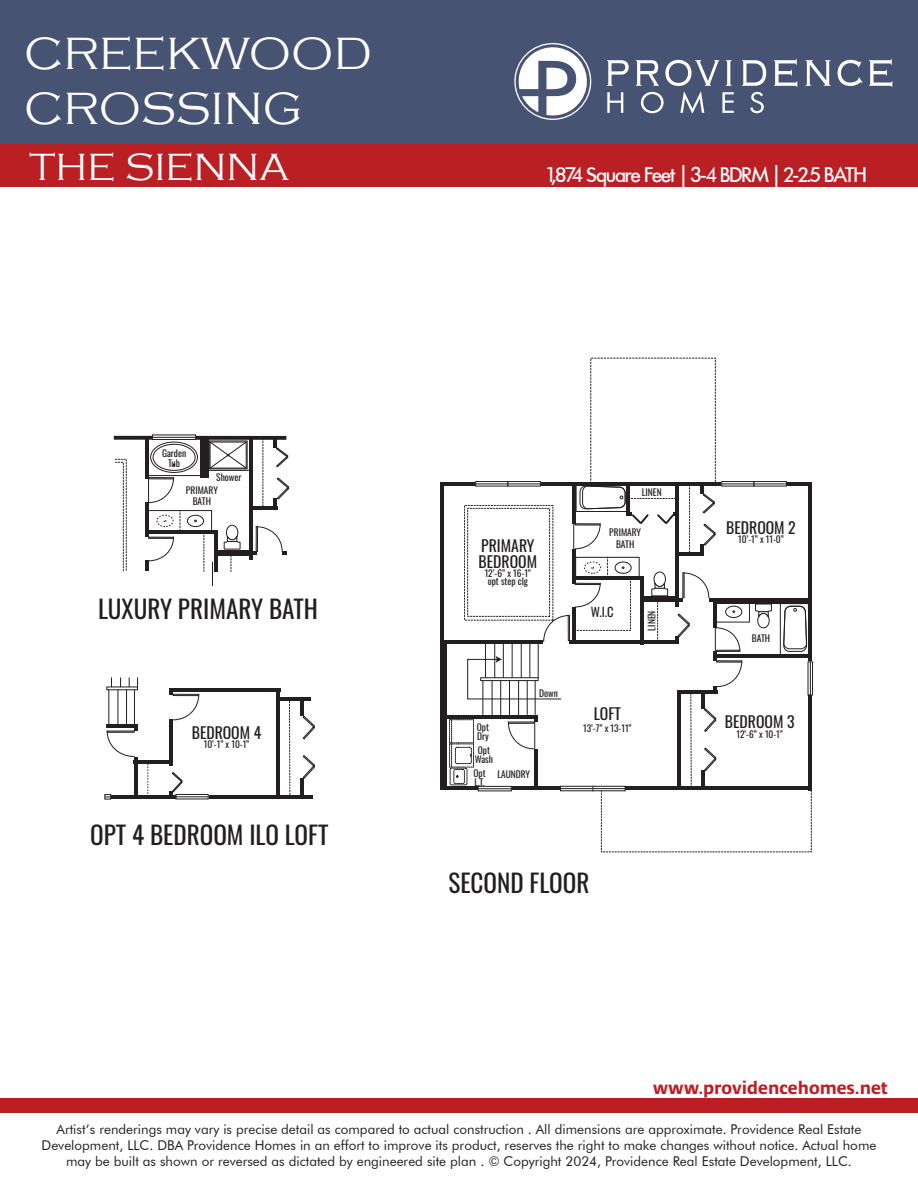
<style>
.page{position:relative;width:918px;height:1188px;background:#fff}
.page>*{position:absolute;margin:0;border:0;box-sizing:border-box;transform-origin:0 0}
.t1{font:300 46.5px/55.8px "Copperplate Gothic";color:#fff}
.t2{font:300 39px "Copperplate Gothic";color:#fff}
.t3{font:25.2px "Oswald";color:#231f20}
.t4{font:500 22.5px "Futura";color:#fff}
.t5{font:700 18px "Ardoise Std";color:#ba1f24}
.t6{font:15.75px/15.8px "Oswald";color:#231f20}
.t7{font:13.5px/16.2px "Futura BT";color:#231f20;text-align:center}
.t8{font:12.6px "Oswald";color:#231f20}
.t9{font:9.45px/9.4px "Oswald";color:#231f20;text-align:center}
.s1{font-family:"Minion Pro";font-weight:700}
</style>
<div class="page">
<hr style="left:440px;top:483px;width:4px;height:307px;background:#231f20">
<hr style="left:440px;top:786px;width:370px;height:4px;background:#231f20">
<div style="left:441px;top:640px;width:5px;height:150px;background:#231f20"></div>
<hr style="left:440px;top:482px;width:370px;height:4px;background:#231f20">
<hr style="left:444px;top:715px;width:94px;height:4px;background:#231f20">
<hr style="left:440px;top:640px;width:103px;height:4px;background:#231f20">
<hr style="left:134px;top:757px;width:4px;height:41px;background:#231f20">
<hr style="left:107px;top:795px;width:206px;height:4px;background:#231f20">
<hr style="left:170px;top:688px;width:110px;height:4px;background:#231f20">
<hr style="left:106px;top:724px;width:31px;height:4px;background:#231f20">
<hr style="left:276px;top:688px;width:4px;height:109px;background:#231f20">
<svg style="left:107px;top:724px;width:31px;height:33px"></svg>
<div style="left:107px;top:731px;width:27px;height:2px;border:1px solid #231f20"></div>
<svg style="left:148px;top:764px;width:1px;height:30px"></svg>
<hr style="left:109px;top:690px;width:1px;height:34px;background:#231f20">
<hr style="left:118px;top:690px;width:1px;height:34px;background:#231f20">
<hr style="left:126px;top:690px;width:1px;height:34px;background:#231f20">
<hr style="left:134px;top:690px;width:1px;height:34px;background:#231f20">
<svg style="left:105px;top:794px;width:6px;height:5px"></svg>
<div style="left:176px;top:794px;width:32px;height:5px;background:#686666"></div>
<div style="left:176px;top:794px;width:32px;height:5px;border:1px solid #231f20"></div>
<hr style="left:176px;top:797px;width:32px;height:1px;background:#231f20">
<hr style="left:169px;top:720px;width:4px;height:46px;background:#231f20">
<hr style="left:134px;top:760px;width:39px;height:4px;background:#231f20">
<svg style="left:169px;top:772px;width:14px;height:24px"></svg>
<svg style="left:169px;top:688px;width:30px;height:32px"></svg>
<div style="left:173px;top:694px;width:26px;height:2px;border:1px solid #231f20"></div>
<hr style="left:146px;top:530px;width:71px;height:4px;background:#231f20">
<hr style="left:249px;top:438px;width:4px;height:122px;background:#231f20">
<hr style="left:145px;top:503px;width:4px;height:34px;background:#231f20">
<hr style="left:273px;top:437px;width:4px;height:11px;background:#231f20">
<svg style="left:114px;top:436px;width:172px;height:4px"></svg>
<hr style="left:214px;top:530px;width:3px;height:41px;background:#231f20">
<div style="left:216px;top:550px;width:35px;height:5px;background:#231f20"></div>
<hr style="left:249px;top:506px;width:28px;height:4px;background:#231f20">
<div style="left:200px;top:437px;width:8px;height:41px;background:#231f20"></div>
<svg style="left:204px;top:534px;width:1px;height:38px"></svg>
<svg style="left:263px;top:440px;width:1px;height:66px"></svg>
<hr style="left:145px;top:561px;width:4px;height:10px;background:#231f20">
<hr style="left:145px;top:438px;width:4px;height:41px;background:#231f20">
<svg style="left:148px;top:539px;width:26px;height:22px"></svg>
<div style="left:148px;top:537px;width:26px;height:2px;border:1px solid #231f20"></div>
<svg style="left:148px;top:479px;width:26px;height:27px"></svg>
<div style="left:148px;top:477px;width:26px;height:2px;border:1px solid #231f20"></div>
<hr style="left:273px;top:498px;width:4px;height:11px;background:#231f20">
<svg style="left:253px;top:526px;width:33px;height:29px"></svg>
<div style="left:152px;top:435px;width:44px;height:5px;border:1px solid #231f20"></div>
<hr style="left:152px;top:437px;width:44px;height:1px;background:#231f20">
<svg style="left:276px;top:447px;width:13px;height:20px"></svg>
<svg style="left:277px;top:478px;width:12px;height:22px"></svg>
<hr style="left:147px;top:475px;width:55px;height:1px;background:#231f20">
<div style="left:808px;top:662px;width:5px;height:33px;border:1px solid #231f20"></div>
<hr style="left:276px;top:697px;width:35px;height:4px;background:#231f20">
<hr style="left:300px;top:700px;width:4px;height:16px;background:#231f20">
<hr style="left:300px;top:778px;width:4px;height:17px;background:#231f20">
<svg style="left:289px;top:701px;width:1px;height:94px"></svg>
<svg style="left:303px;top:716px;width:12px;height:24px"></svg>
<svg style="left:303px;top:755px;width:12px;height:24px"></svg>
<svg style="left:115px;top:459px;width:12px;height:112px"></svg>
<svg style="left:212px;top:562px;width:1px;height:24px"></svg>
<svg style="left:224px;top:525px;width:17px;height:47px"></svg>
<div style="left:187px;top:515px;width:17px;height:12px;border:1px solid #231f20;border-radius:50%"></div>
<div style="left:157px;top:515px;width:16px;height:12px;border:1px dashed #231f20;border-radius:50%"></div>
<div style="left:148px;top:510px;width:64px;height:21px;border:1px solid #231f20"></div>
<svg style="left:180px;top:510px;width:1px;height:21px"></svg>
<div style="left:150px;top:442px;width:48px;height:31px;border:1px solid #231f20;border-radius:50%"></div>
<div style="left:153px;top:444px;width:42px;height:27px;border:1px solid #231f20;border-radius:50%"></div>
<div style="left:209px;top:441px;width:38px;height:28px;border:1px solid #231f20"></div>
<svg style="left:210px;top:442px;width:37px;height:27px"></svg>
<hr style="left:208px;top:470px;width:41px;height:1px;background:#231f20">
<svg style="left:449px;top:357px;width:363px;height:496px"></svg>
<div style="left:0;top:0;width:918px;height:145px;background:#475372"></div>
<div style="left:0;top:145px;width:918px;height:42px;background:#ba1f24"></div>
<div style="left:0;top:1099px;width:918px;height:14px;background:#ba1f24"></div>
<svg style="left:514px;top:43px;width:77px;height:77px"></svg>
<svg style="left:607px;top:60px;width:22px;height:26px"></svg>
<svg style="left:742px;top:60px;width:24px;height:26px"></svg>
<svg style="left:774px;top:59px;width:23px;height:28px"></svg>
<svg style="left:806px;top:60px;width:25px;height:26px"></svg>
<svg style="left:838px;top:60px;width:25px;height:26px"></svg>
<svg style="left:869px;top:59px;width:23px;height:28px"></svg>
<svg style="left:607px;top:92px;width:16px;height:21px"></svg>
<svg style="left:636px;top:60px;width:98px;height:54px"></svg>
<svg style="left:750px;top:92px;width:14px;height:21px"></svg>
<h1 class="t1" style="left:24px;top:26px;width:349px">CREEKWOOD<br>CROSSING</h1>
<h2 class="t2" style="left:30px;top:146px;width:260px">THE SIENNA</h2>
<h3 class="t4" style="left:548px;top:164px;width:320px">1,874 Square Feet <span class="s1">|</span> 3-4 BDRM <span class="s1">|</span> 2-2.5 BATH</h3>
<p class="t9" style="left:162px;top:448px;width:26px">Garden<br>Tub</p>
<p class="t9" style="left:216px;top:472px;width:27px">Shower</p>
<p class="t9" style="left:186px;top:484px;width:33px;line-height:11.4px">PRIMARY<br>BATH</p>
<h3 class="t3" style="left:98px;top:586px;width:222px">LUXURY PRIMARY BATH</h3>
<p class="t6" style="left:192px;top:723px;width:71px">BEDROOM 4</p>
<p class="t9" style="left:204px;top:739px;width:47px">10’-1” x 10-1”</p>
<h3 class="t3" style="left:90px;top:813px;width:240px">OPT 4 BEDROOM ILO LOFT</h3>
<p class="t6" style="left:479px;top:536px;width:60px">PRIMARY<br>BEDROOM</p>
<p class="t9" style="left:485px;top:569px;width:48px;line-height:7.8px">12’-6” x 16-1” opt step clg</p>
<p class="t9" style="left:539px;top:687px;width:20px">Down</p>
<p class="t9" style="left:477px;top:721px;width:14px;text-align:left">Opt<br>Dry</p>
<p class="t9" style="left:475px;top:744px;width:20px">Opt<br>Wash</p>
<p class="t9" style="left:473px;top:767px;width:14px;text-align:left">Opt<br>L.T.</p>
<p class="t9" style="left:497px;top:769px;width:34px">LAUNDRY</p>
<p class="t9" style="left:642px;top:486px;width:21px">LINEN</p>
<p class="t9" style="left:609px;top:526px;width:33px;line-height:11.4px">PRIMARY<br>BATH</p>
<p class="t8" style="left:591px;top:600px;width:24px">W.I.C</p>
<p class="t9" style="left:646px;top:631px;width:21px;rotate:-90deg">LINEN</p>
<p class="t6" style="left:594px;top:704px;width:29px">LOFT</p>
<p class="t9" style="left:583px;top:723px;width:50px">13’-7” x 13-11”</p>
<h3 class="t3" style="left:448px;top:860px;width:143px">SECOND FLOOR</h3>
<p class="t6" style="left:726px;top:518px;width:71px">BEDROOM 2</p>
<p class="t9" style="left:738px;top:534px;width:47px">10’-1” x 11-0”</p>
<p class="t9" style="left:752px;top:633px;width:20px">BATH</p>
<p class="t6" style="left:725px;top:712px;width:71px">BEDROOM 3</p>
<p class="t9" style="left:737px;top:728px;width:48px">12’-6” x 10-1”</p>
<h3 class="t5" style="left:653px;top:1078px;width:237px">www.providencehomes.net</h3>
<p class="t7" style="left:42px;top:1121px;width:836px">Artist’s renderings may vary is precise detail as compared to actual construction . All dimensions are approximate. Providence Real Estate<br>Development, LLC. DBA Providence Homes in an effort to improve its product, reserves the right to make changes without notice. Actual home may be built as shown or reversed as dictated by engineered site plan . © Copyright 2024, Providence Real Estate Development, LLC.</p>
</div>
